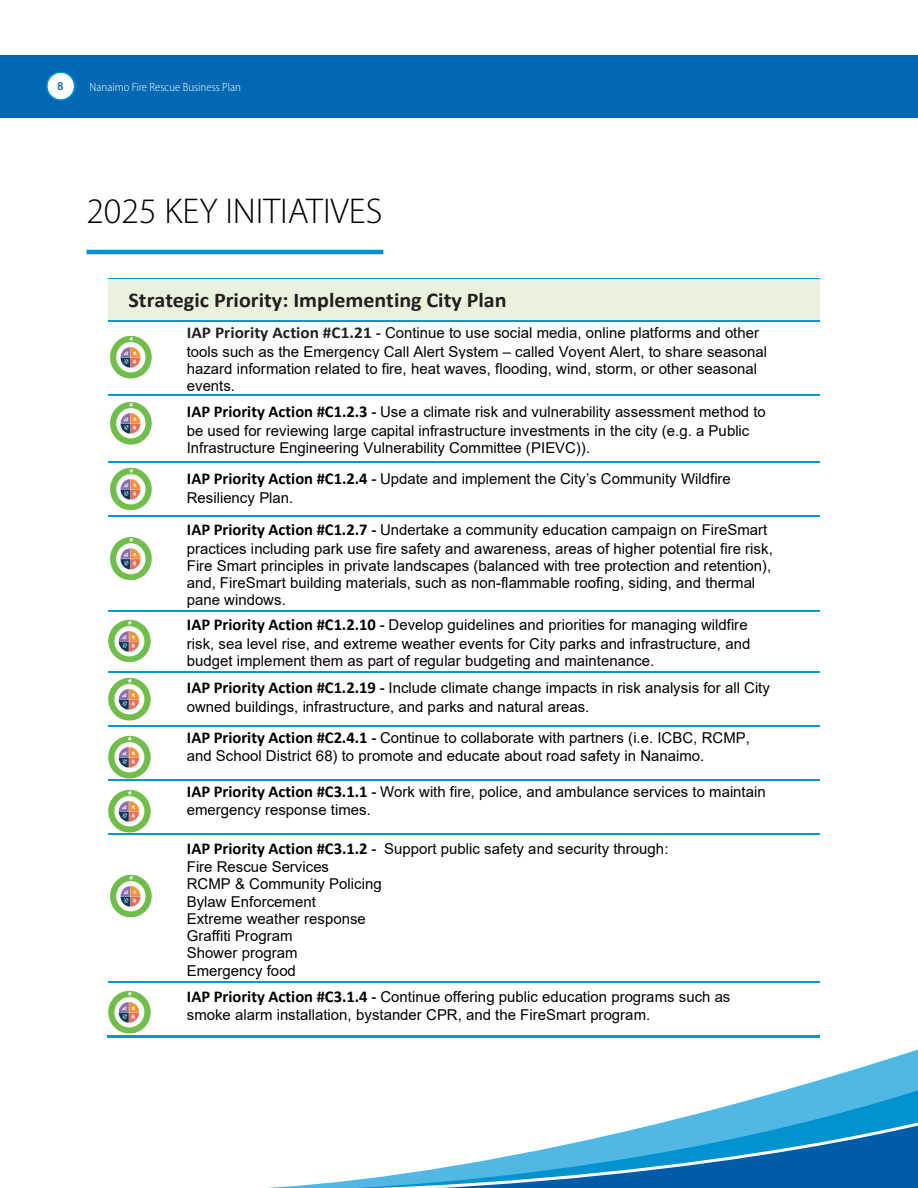
<style>
.page{position:relative;width:918px;height:1188px;background:#fff}
.page>*{position:absolute;margin:0;border:0;box-sizing:border-box;transform-origin:0 0}
.t1{font:300 36px "Myriad Pro";color:#000}
.t2{font:700 21px "Calibri";color:#231f20;scale:1.05 1}
.t3{font:15px/17.4px "Arial";color:#000}
.t4{font:300 semi-condensed 12px "Myriad Pro";color:#fff}
.t5{font:600 semi-condensed 12px "Myriad Pro";color:#0168b3}
.s1{font-family:"Calibri";font-weight:700;font-size:16.5px;color:#231f20}
.s2{font-family:"Calibri";font-weight:700;font-size:16.5px}
</style>
<div class="page">
<svg style="left:819px;top:1035px;width:99px;height:34px"></svg>
<svg style="left:267px;top:1069px;width:651px;height:119px"></svg>
<svg style="left:268px;top:1114px;width:65px;height:74px"></svg>
<svg style="left:333px;top:1111px;width:585px;height:77px"></svg>
<div style="left:0;top:55px;width:918px;height:62px;background:#0168b3"></div>
<hr style="left:86px;top:250px;width:297px;height:4px;background:#0093d0">
<div style="left:108px;top:278px;width:711px;height:42px;background:#eaf1dd"></div>
<hr style="left:108px;top:278px;width:711px;height:1px;background:#09c">
<hr style="left:108px;top:320px;width:711px;height:2px;background:#09c">
<hr style="left:108px;top:394px;width:711px;height:2px;background:#09c">
<hr style="left:108px;top:462px;width:711px;height:2px;background:#09c">
<hr style="left:108px;top:516px;width:711px;height:2px;background:#09c">
<hr style="left:108px;top:610px;width:711px;height:2px;background:#09c">
<hr style="left:108px;top:671px;width:711px;height:2px;background:#09c">
<hr style="left:108px;top:725px;width:711px;height:2px;background:#09c">
<hr style="left:108px;top:779px;width:711px;height:2px;background:#09c">
<hr style="left:108px;top:833px;width:711px;height:2px;background:#09c">
<hr style="left:108px;top:982px;width:711px;height:2px;background:#09c">
<hr style="left:107px;top:1036px;width:712px;height:2px;background:#09c">
<img style="left:109px;top:335px;width:43px;height:44px;border-radius:22px">
<img style="left:109px;top:402px;width:43px;height:43px;border-radius:22px">
<img style="left:109px;top:467px;width:43px;height:43px;border-radius:22px">
<img style="left:109px;top:537px;width:43px;height:43px;border-radius:22px">
<img style="left:108px;top:619px;width:43px;height:43px;border-radius:22px">
<img style="left:108px;top:677px;width:43px;height:44px;border-radius:22px">
<img style="left:108px;top:735px;width:43px;height:44px;border-radius:22px">
<img style="left:108px;top:789px;width:43px;height:44px;border-radius:22px">
<img style="left:109px;top:874px;width:43px;height:43px;border-radius:22px">
<img style="left:108px;top:990px;width:43px;height:44px;border-radius:22px">
<div style="left:47px;top:72px;width:28px;height:28px;background:#fff;border-radius:50%"></div>
<div style="left:46px;top:72px;width:29px;height:29px;border:2px solid #0093d0;border-radius:50%"></div>
<p class="t5" style="left:58px;top:78px;width:7px">8</p>
<p class="t4" style="left:90px;top:79px;width:153px">Nanaimo Fire Rescue Business Plan</p>
<p class="t1" style="left:86px;top:189px;width:298px">2025 KEY INITIATIVES</p>
<p class="t2" style="left:129px;top:285px;width:362px">Strategic Priority: Implementing City Plan</p>
<p class="t3" style="left:187px;top:324px;width:582px"><span class="s1">IAP Priority Action #C1.21 -</span> Continue to use social media, online platforms and other tools such as the Emergency Call Alert System – called Voyent Alert, to share seasonal hazard information related to fire, heat waves, flooding, wind, storm, or other seasonal events.</p>
<p class="t3" style="left:187px;top:403px;width:581px;line-height:17.9px"><span class="s2">IAP Priority Action #C1.2.3 -</span> Use a climate risk and vulnerability assessment method to be used for reviewing large capital infrastructure investments in the city (e.g. a Public<br>Infrastructure Engineering Vulnerability Committee (PIEVC)).</p>
<p class="t3" style="left:187px;top:469px;width:546px;line-height:18.6px"><span class="s2">IAP Priority Action #C1.2.4 -</span> Update and implement the City’s Community Wildfire<br>Resiliency Plan.</p>
<p class="t3" style="left:187px;top:521px;width:587px"><span class="s2">IAP Priority Action #C1.2.7 -</span> Undertake a community education campaign on FireSmart practices including park use fire safety and awareness, areas of higher potential fire risk, Fire Smart principles in private landscapes (balanced with tree protection and retention), and, FireSmart building materials, such as non-flammable roofing, siding, and thermal pane windows.</p>
<p class="t3" style="left:187px;top:616px;width:565px;line-height:17.9px"><span class="s2">IAP Priority Action #C1.2.10 -</span> Develop guidelines and priorities for managing wildfire risk, sea level rise, and extreme weather events for City parks and infrastructure, and budget implement them as part of regular budgeting and maintenance.</p>
<p class="t3" style="left:187px;top:679px;width:585px;line-height:18.3px"><span class="s2">IAP Priority Action #C1.2.19 -</span> Include climate change impacts in risk analysis for all City owned buildings, infrastructure, and parks and natural areas.</p>
<p class="t3" style="left:187px;top:728px;width:565px;line-height:18.6px"><span class="s2">IAP Priority Action #C2.4.1 -</span> Continue to collaborate with partners (i.e. ICBC, RCMP, and School District 68) to promote and educate about road safety in Nanaimo.</p>
<p class="t3" style="left:187px;top:782px;width:581px;line-height:18.6px"><span class="s2">IAP Priority Action #C3.1.1 -</span> Work with fire, police, and ambulance services to maintain emergency response times.</p>
<p class="t3" style="left:187px;top:839px;width:483px"><span class="s2">IAP Priority Action #C3.1.2 -</span> Support public safety and security through:<br>Fire Rescue Services<br>RCMP &amp; Community Policing<br>Bylaw Enforcement<br>Extreme weather response<br>Graffiti Program<br>Shower program<br>Emergency food</p>
<p class="t3" style="left:187px;top:987px;width:545px;line-height:18.6px"><span class="s2">IAP Priority Action #C3.1.4 -</span> Continue offering public education programs such as smoke alarm installation, bystander CPR, and the FireSmart program.</p>
</div>
